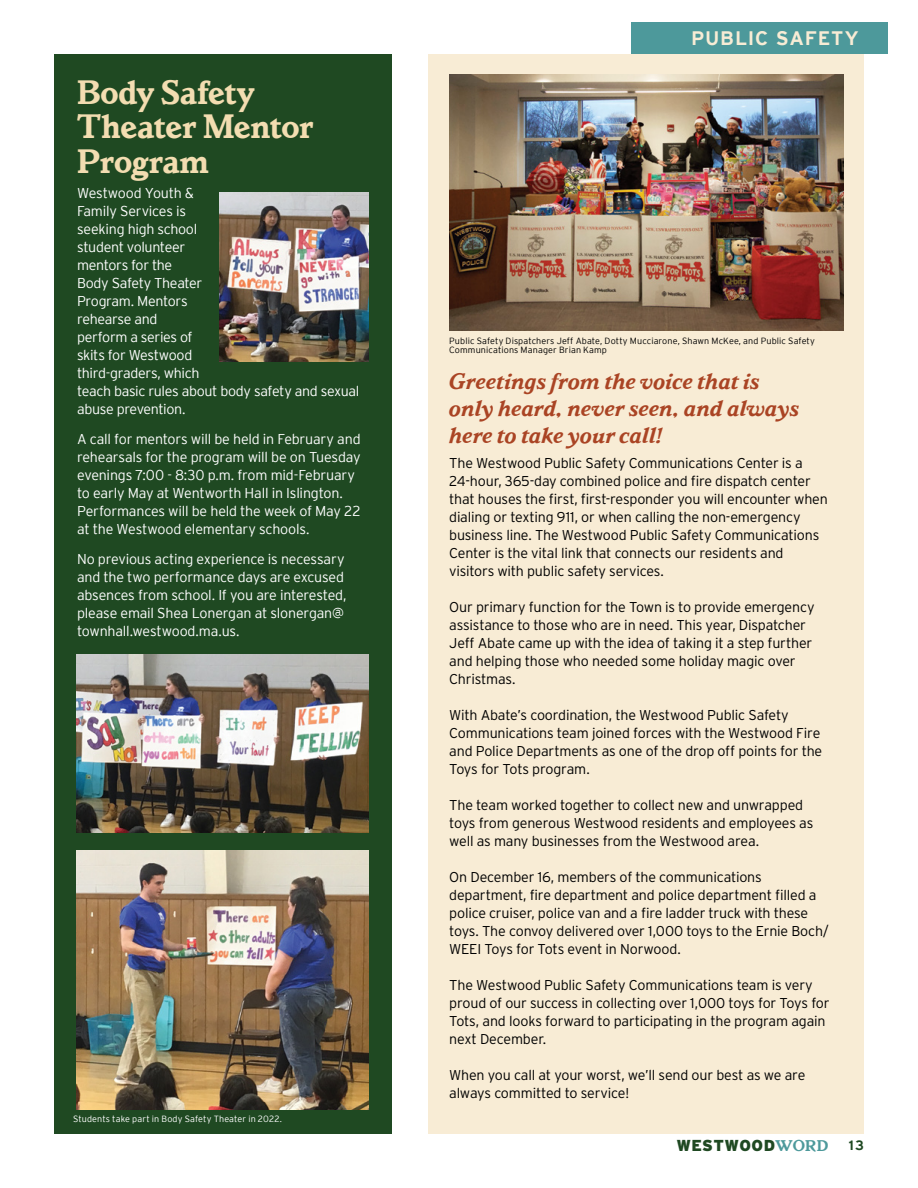
<style>
.page{position:relative;width:918px;height:1188px;background:#fff}
.page>*{position:absolute;margin:0;border:0;box-sizing:border-box;transform-origin:0 0}
.t1{font:700 31.5px/34.5px "Parkinson";letter-spacing:-.005em;color:#f3ddb1}
.t2{font:italic 700 21px/27px "Parkinson";letter-spacing:-.005em;color:#aa4424}
.t3{font:700 19.5px "Interstate";letter-spacing:.04em;color:#f8ecd5}
.t4{font:900 15.9px "Interstate";letter-spacing:.025em;color:#1f4922}
.t5{font:300 14.25px/18px "Interstate";letter-spacing:-.015em;color:#000}
.t6{font:300 14.25px/18px "Interstate Plus";letter-spacing:-.02em;color:#fff}
.t7{font:700 13.5px "Interstate";color:#1f4922}
.t8{font:300 9px/9px "Interstate Plus";letter-spacing:.015em;color:#000}
.t9{font:300 9px "Interstate Plus";letter-spacing:.015em;color:#fff}
.s1{font-family:"Parkinson";font-weight:700;font-size:14.4px;color:#4d999b}
</style>
<div class="page">
<div style="left:632px;top:22px;width:256px;height:32px;background:#4d999b"></div>
<div style="left:54px;top:54px;width:338px;height:1080px;background:#1f4922"></div>
<div style="left:429px;top:54px;width:435px;height:1080px;background:#f8ecd5"></div>
<img style="left:77px;top:655px;width:291px;height:177px">
<img style="left:219px;top:192px;width:150px;height:170px">
<img style="left:77px;top:850px;width:291px;height:259px">
<img style="left:449px;top:74px;width:395px;height:257px">
<h1 class="t1" style="left:77px;top:75px;width:238px">Body Safety<br>Theater Mentor<br>Program</h1>
<p class="t6" style="left:77px;top:184px;width:284px">Westwood Youth &amp;<br>Family Services is<br>seeking high school<br>student volunteer<br>mentors for the<br>Body Safety Theater<br>Program. Mentors<br>rehearse and<br>perform a series of<br>skits for Westwood<br>third-graders, which<br>teach basic rules about body safety and sexual abuse prevention.</p>
<p class="t6" style="left:77px;top:430px;width:285px">A call for mentors will be held in February and rehearsals for the program will be on Tuesday evenings 7:00 - 8:30 p.m. from mid-February to early May at Wentworth Hall in Islington.<br>Performances will be held the week of May 22 at the Westwood elementary schools.</p>
<p class="t6" style="left:77px;top:550px;width:271px">No previous acting experience is necessary and the two performance days are excused absences from school. If you are interested, please email Shea Lonergan at slonergan@ townhall.westwood.ma.us.</p>
<p class="t9" style="left:73px;top:1114px;width:210px">Students take part in Body Safety Theater in 2022.</p>
<h3 class="t3" style="left:691px;top:27px;width:169px">PUBLIC SAFETY</h3>
<p class="t8" style="left:449px;top:336px;width:367px">Public Safety Dispatchers Jeff Abate, Dotty Mucciarone, Shawn McKee, and Public Safety<br>Communications Manager Brian Kamp</p>
<h2 class="t2" style="left:449px;top:368px;width:352px">Greetings from the voice that is only heard, never seen, and always here to take your call!</h2>
<p class="t5" style="left:449px;top:454px;width:380px">The Westwood Public Safety Communications Center is a 24-hour, 365-day combined police and fire dispatch center that houses the first, first-responder you will encounter when dialing or texting 911, or when calling the non-emergency business line. The Westwood Public Safety Communications Center is the vital link that connects our residents and visitors with public safety services.</p>
<p class="t5" style="left:449px;top:598px;width:367px">Our primary function for the Town is to provide emergency assistance to those who are in need. This year, Dispatcher Jeff Abate came up with the idea of taking it a step further and helping those who needed some holiday magic over Christmas.</p>
<p class="t5" style="left:449px;top:706px;width:375px">With Abate’s coordination, the Westwood Public Safety Communications team joined forces with the Westwood Fire and Police Departments as one of the drop off points for the Toys for Tots program.</p>
<p class="t5" style="left:449px;top:796px;width:366px">The team worked together to collect new and unwrapped toys from generous Westwood residents and employees as well as many businesses from the Westwood area.</p>
<p class="t5" style="left:449px;top:868px;width:381px">On December 16, members of the communications department, fire department and police department filled a police cruiser, police van and a fire ladder truck with these toys. The convoy delivered over 1,000 toys to the Ernie Boch/ WEEI Toys for Tots event in Norwood.</p>
<p class="t5" style="left:449px;top:976px;width:382px">The Westwood Public Safety Communications team is very proud of our success in collecting over 1,000 toys for Toys for Tots, and looks forward to participating in the program again next December.</p>
<p class="t5" style="left:449px;top:1066px;width:358px">When you call at your worst, we’ll send our best as we are always committed to service!</p>
<p class="t4" style="left:676px;top:1136px;width:154px">WESTWOOD<span class="s1">WORD</span></p>
<p class="t7" style="left:847px;top:1137px;width:19px">13</p>
</div>
